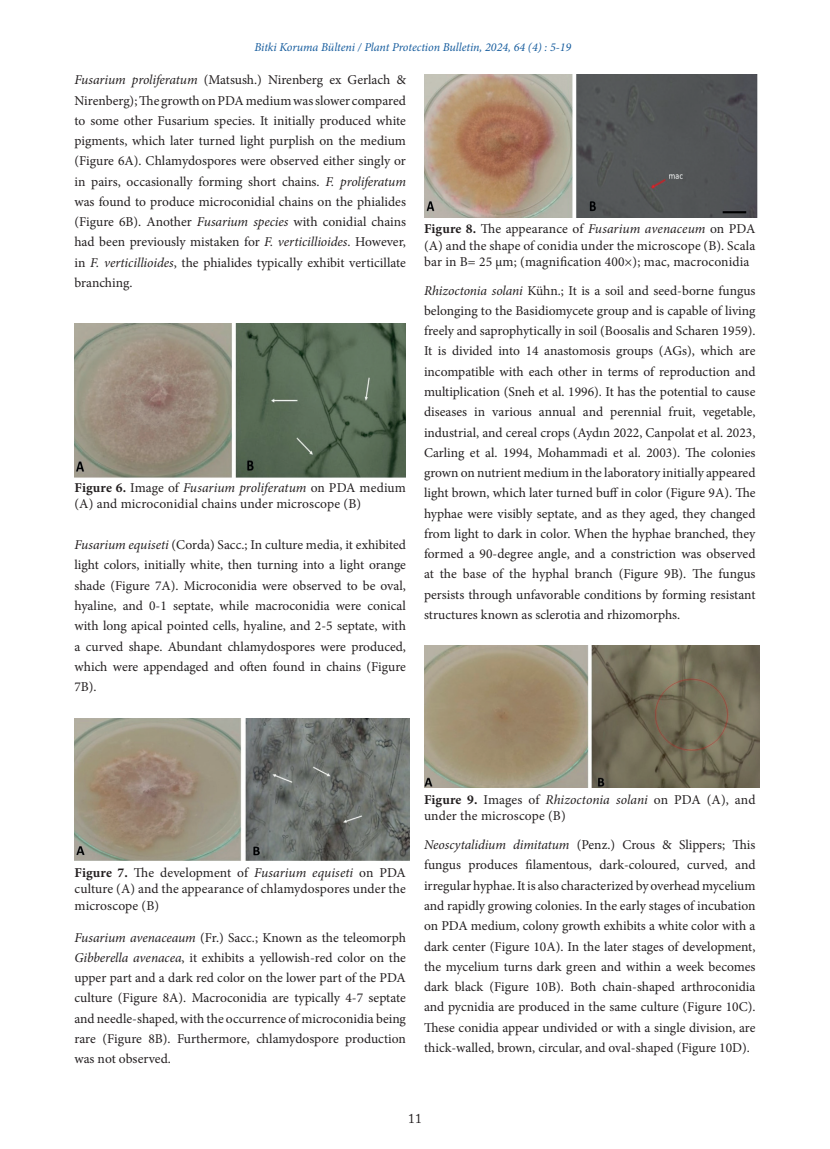
<style>
.page{position:relative;width:830px;height:1149px;background:#fff}
.page>*{position:absolute;margin:0;border:0;box-sizing:border-box;transform-origin:0 0}
.t1{font:13.5px/20.2px "Minion Pro";color:#231f20;text-align:justify}
.t2{font:13.5px "Adobe Caslon Pro";color:#231f20}
.t3{font:italic 12px "Minion Pro";letter-spacing:-.01em;color:#175d9e}
.s1{font-style:italic}
.s2{font-weight:700}
</style>
<div class="page">
<img style="left:74px;top:324px;width:332px;height:154px">
<img style="left:74px;top:718px;width:335px;height:142px">
<img style="left:424px;top:74px;width:334px;height:143px">
<img style="left:424px;top:645px;width:334px;height:142px">
<p class="t3" style="left:254px;top:39px;width:318px">Bitki Koruma Bülteni / Plant Protection Bulletin, 2024, 64 (4) : 5-19</p>
<p class="t1" style="left:74px;top:70px;width:333px"><span class="s1">Fusarium proliferatum</span> (Matsush.) Nirenberg ex Gerlach &amp; Nirenberg); The growth on PDA medium was slower compared to some other Fusarium species. It initially produced white pigments, which later turned light purplish on the medium (Figure 6A). Chlamydospores were observed either singly or in pairs, occasionally forming short chains. <span class="s1">F. proliferatum </span>was found to produce microconidial chains on the phialides (Figure 6B). Another <span class="s1">Fusarium species</span> with conidial chains had been previously mistaken for <span class="s1">F. verticillioides</span>. However, in <span class="s1">F. verticillioides</span>, the phialides typically exhibit verticillate branching.</p>
<p class="t1" style="left:424px;top:221px;width:333px;line-height:16.2px"><span class="s2">Figure 8.</span> The appearance of <span class="s1">Fusarium avenaceum</span> on PDA (A) and the shape of conidia under the microscope (B). Scala bar in B= 25 μm; (magnification 400×); mac, macroconidia</p>
<p class="t1" style="left:424px;top:280px;width:333px"><span class="s1">Rhizoctonia solani</span> Kühn.; It is a soil and seed-borne fungus belonging to the Basidiomycete group and is capable of living freely and saprophytically in soil (Boosalis and Scharen 1959).<br>It is divided into 14 anastomosis groups (AGs), which are incompatible with each other in terms of reproduction and multiplication (Sneh et al. 1996). It has the potential to cause diseases in various annual and perennial fruit, vegetable, industrial, and cereal crops (Aydın 2022, Canpolat et al. 2023, Carling et al. 1994, Mohammadi et al. 2003). The colonies grown on nutrient medium in the laboratory initially appeared light brown, which later turned buff in color (Figure 9A). The hyphae were visibly septate, and as they aged, they changed from light to dark in color. When the hyphae branched, they formed a 90-degree angle, and a constriction was observed at the base of the hyphal branch (Figure 9B). The fungus persists through unfavorable conditions by forming resistant structures known as sclerotia and rhizomorphs.</p>
<p class="t1" style="left:74px;top:479px;width:333px;line-height:16.2px"><span class="s2">Figure 6.</span> Image of <span class="s1">Fusarium proliferatum</span> on PDA medium (A) and microconidial chains under microscope (B)</p>
<p class="t1" style="left:74px;top:534px;width:333px"><span class="s1">Fusarium equiseti</span> (Corda) Sacc.; In culture media, it exhibited light colors, initially white, then turning into a light orange shade (Figure 7A). Microconidia were observed to be oval, hyaline, and 0-1 septate, while macroconidia were conical with long apical pointed cells, hyaline, and 2-5 septate, with a curved shape. Abundant chlamydospores were produced, which were appendaged and often found in chains (Figure 7B).</p>
<p class="t1" style="left:74px;top:864px;width:333px;line-height:16.2px"><span class="s2">Figure 7.</span> The development of <span class="s1">Fusarium equiseti</span> on PDA culture (A) and the appearance of chlamydospores under the microscope (B)</p>
<p class="t1" style="left:74px;top:926px;width:333px"><span class="s1">Fusarium avenaceaum</span> (Fr.) Sacc.; Known as the teleomorph <span class="s1">Gibberella avenacea</span>, it exhibits a yellowish-red color on the upper part and a dark red color on the lower part of the PDA culture (Figure 8A). Macroconidia are typically 4-7 septate and needle-shaped, with the occurrence of microconidia being rare (Figure 8B). Furthermore, chlamydospore production was not observed.</p>
<p class="t1" style="left:424px;top:791px;width:333px;line-height:16.2px"><span class="s2">Figure 9.</span> Images of <span class="s1">Rhizoctonia solani</span> on PDA (A), and under the microscope (B)</p>
<p class="t1" style="left:424px;top:834px;width:333px"><span class="s1">Neoscytalidium dimitatum</span> (Penz.) Crous &amp; Slippers; This fungus produces filamentous, dark-coloured, curved, and irregular hyphae. It is also characterized by overhead mycelium and rapidly growing colonies. In the early stages of incubation on PDA medium, colony growth exhibits a white color with a dark center (Figure 10A). In the later stages of development, the mycelium turns dark green and within a week becomes dark black (Figure 10B). Both chain-shaped arthroconidia and pycnidia are produced in the same culture (Figure 10C).<br>These conidia appear undivided or with a single division, are thick-walled, brown, circular, and oval-shaped (Figure 10D).</p>
<p class="t2" style="left:408px;top:1110px;width:15px">11</p>
</div>
